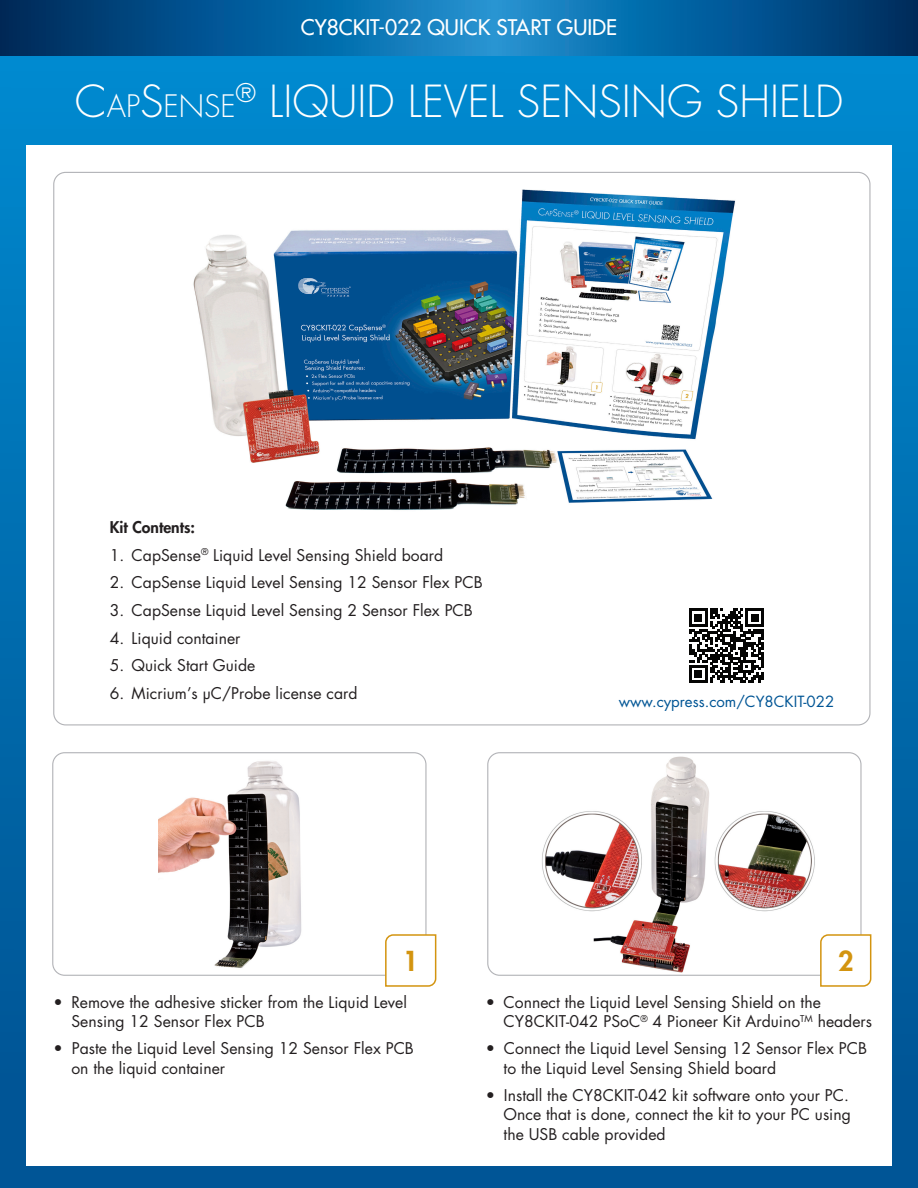
<style>
.page{position:relative;width:918px;height:1188px;background:#fff}
.page>*{position:absolute;margin:0;border:0;box-sizing:border-box;transform-origin:0 0}
.t1{font:300 43.05px "Futura Std";color:#fff}
.t2{font:300 30.15px "Futura Std";color:#fff}
.t3{font:800 26.85px "Futura Std";color:#d3940f}
.t4{font:500 21px "Futura Std";color:#fff}
.t5{font:15.75px/19.5px "Futura Std";color:#231f20}
.t6{font:800 15.75px "Futura Std";color:#231f20}
.t7{font:15px "Futura Std";color:#005595}
.s1{font-size:43.05px}
</style>
<div class="page">
<div style="left:0;top:10px;width:918px;height:1178px;background:linear-gradient(to bottom,#008bd1,#005090)"></div>
<div style="left:26px;top:146px;width:866px;height:1020px;background:#fff"></div>
<img style="left:542px;top:756px;width:273px;height:217px">
<svg style="left:0;top:0;width:918px;height:55px;background:#075d99"></svg>
<div style="left:487px;top:752px;width:375px;height:224px;border:1px solid #b2b3b7;border-radius:12px"></div>
<svg style="left:819px;top:934px;width:53px;height:53px"></svg>
<div style="left:52px;top:752px;width:375px;height:224px;border:1px solid #b2b3b7;border-radius:12px"></div>
<svg style="left:384px;top:934px;width:53px;height:53px"></svg>
<img style="left:193px;top:189px;width:542px;height:321px">
<img style="left:159px;top:761px;width:143px;height:207px">
<svg style="left:689px;top:609px;width:75px;height:74px"></svg>
<h3 class="t4" style="left:301px;top:14px;width:318px">CY8CKIT-022 QUICK START GUIDE</h3>
<h2 class="t2" style="left:75px;top:87px;width:163px"><span class="s1">C</span>AP<span class="s1">S</span>ENSE</h2>
<h1 class="t1" style="left:236px;top:75px;width:609px"><sup>®</sup> LIQUID LEVEL SENSING SHIELD</h1>
<p class="t6" style="left:110px;top:517px;width:87px">Kit Contents:</p>
<p class="t5" style="left:110px;top:545px;width:335px">1. CapSense<sup>®</sup> Liquid Level Sensing Shield board</p>
<p class="t5" style="left:110px;top:573px;width:374px">2. CapSense Liquid Level Sensing 12 Sensor Flex PCB</p>
<p class="t5" style="left:110px;top:601px;width:365px">3. CapSense Liquid Level Sensing 2 Sensor Flex PCB</p>
<p class="t5" style="left:110px;top:628px;width:132px">4. Liquid container</p>
<p class="t5" style="left:110px;top:656px;width:147px">5. Quick Start Guide</p>
<p class="t5" style="left:110px;top:684px;width:249px">6. Micrium’s μC/Probe license card</p>
<p class="t7" style="left:619px;top:692px;width:217px">www.cypress.com/CY8CKIT-022</p>
<h3 class="t3" style="left:403px;top:945px;width:17px">1</h3>
<h3 class="t3" style="left:838px;top:945px;width:17px">2</h3>
<p class="t5" style="left:71px;top:992px;width:337px;text-indent:-18px">• Remove the adhesive sticker from the Liquid Level<br>Sensing 12 Sensor Flex PCB</p>
<p class="t5" style="left:71px;top:1039px;width:344px;text-indent:-18px">• Paste the Liquid Level Sensing 12 Sensor Flex PCB on the liquid container</p>
<p class="t5" style="left:504px;top:992px;width:370px;text-indent:-18px">• Connect the Liquid Level Sensing Shield on the<br>CY8CKIT-042 PSoC<sup>®</sup> 4 Pioneer Kit Arduino<sup>TM</sup> headers</p>
<p class="t5" style="left:504px;top:1039px;width:365px;text-indent:-18px">• Connect the Liquid Level Sensing 12 Sensor Flex PCB to the Liquid Level Sensing Shield board</p>
<p class="t5" style="left:504px;top:1085px;width:349px;text-align:justify;text-indent:-18px">• Install the CY8CKIT-042 kit software onto your PC.<br>Once that is done, connect the kit to your PC using the USB cable provided</p>
</div>
